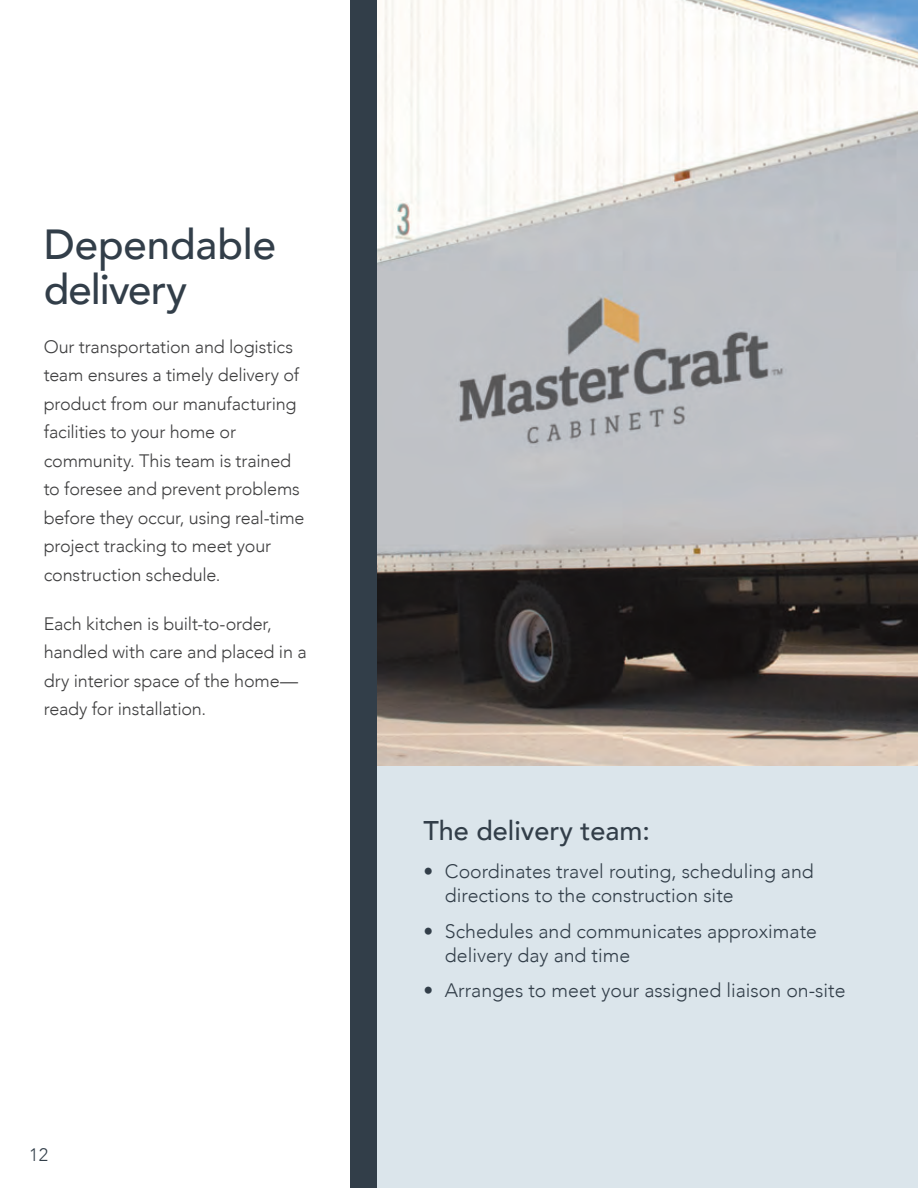
<style>
.page{position:relative;width:918px;height:1188px;background:#fff}
.page>*{position:absolute;margin:0;border:0;box-sizing:border-box;transform-origin:0 0}
.Body_copy{font:500 42px "Avenir";letter-spacing:-.005em;color:#323e49}
.Body_copy-2{font:500 42px "Avenir";letter-spacing:-.025em;color:#323e49}
.Subhead_B{font:500 27px "Avenir";color:#323e49}
.t1{font:300 19.5px/24px "Avenir";color:#323e49}
.Body_copy-3{font:300 18px/28.5px "Avenir";letter-spacing:-.01em;color:#3e3e3f}
.t2{font:300 18px "Avenir";color:#323e49}
</style>
<div class="page">
<img style="left:377px;top:0;width:541px;height:766px">
<div style="left:350px;top:0;width:27px;height:1188px;background:#323e49"></div>
<div style="left:377px;top:766px;width:541px;height:422px;background:#dbe5eb"></div>
<p class="Body_copy" style="left:44px;top:208px;width:234px">Dependable</p>
<p class="Body_copy-2" style="left:44px;top:253px;width:145px">delivery</p>
<p class="Body_copy-3" style="left:44px;top:332px;width:262px">Our transportation and logistics team ensures a timely delivery of product from our manufacturing facilities to your home or community. This team is trained to foresee and prevent problems before they occur, using real-time project tracking to meet your construction schedule.</p>
<p class="Body_copy-3" style="left:44px;top:609px;width:264px">Each kitchen is built-to-order, handled with care and placed in a dry interior space of the home— ready for installation.</p>
<p class="t2" style="left:29px;top:1144px;width:20px">12</p>
<p class="Subhead_B" style="left:423px;top:808px;width:228px">The delivery team:</p>
<p class="t1" style="left:445px;top:859px;width:370px;text-indent:-22px">• Coordinates travel routing, scheduling and directions to the construction site</p>
<p class="t1" style="left:445px;top:919px;width:374px;text-indent:-22px">• Schedules and communicates approximate delivery day and time</p>
<p class="t1" style="left:423px;top:979px;width:424px">• Arranges to meet your assigned liaison on-site</p>
</div>
